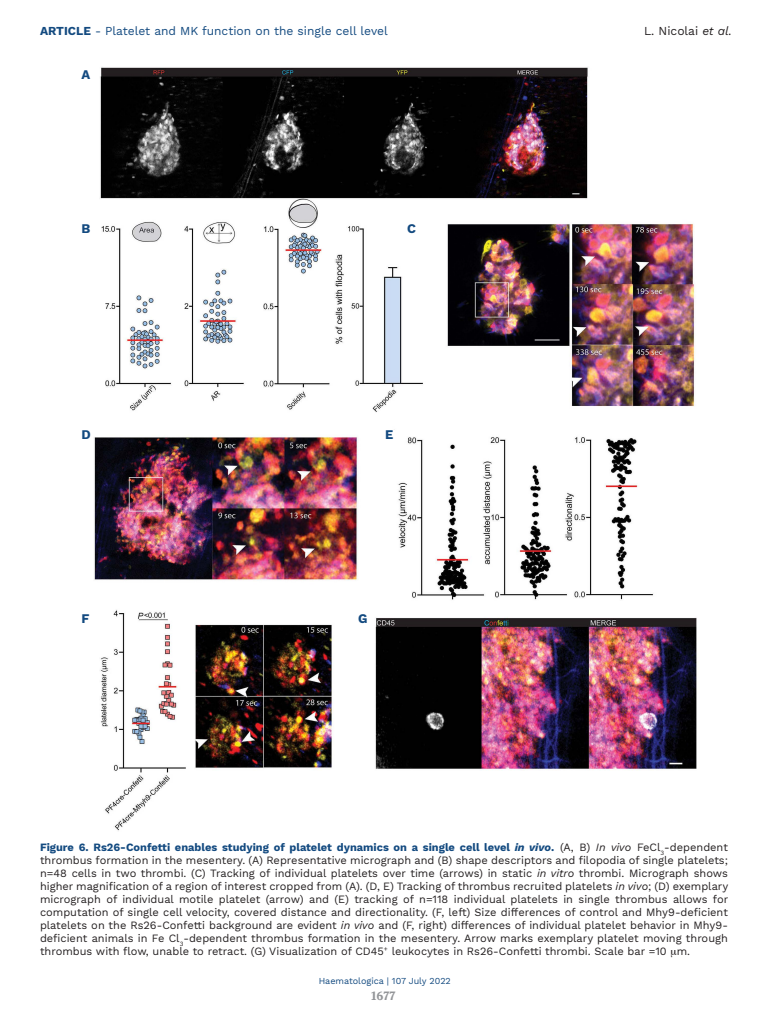
<style>
.page{position:relative;width:768px;height:1024px;background:#fff}
.page>*{position:absolute;margin:0;border:0;box-sizing:border-box;transform-origin:0 0}
.t1{font:700 13px "Work Sans";color:#134a80}
.t2{font:12px "Work Sans";color:#134a80}
.t3{font:12px "Work Sans";color:#231f20}
.t4{font:700 12px "Volkhov";color:#939598}
.t5{font:11px/13px "Work Sans";color:#231f20;text-align:justify}
.t6{font:9px "Work Sans";color:#134a80}
.s1{font-weight:700}
.s2{font-style:italic}
.s3{font-weight:700;color:#134a80}
.s4{font-weight:700;font-style:italic;color:#134a80}
</style>
<div class="page">
<img style="left:94px;top:67px;width:603px;height:764px">
<p class="t2" style="left:40px;top:24px;width:349px"><span class="s1">ARTICLE</span> - Platelet and MK function on the single cell level</p>
<p class="t3" style="left:644px;top:24px;width:89px">L. Nicolai <span class="s2">et al.</span></p>
<p class="t1" style="left:82px;top:67px;width:10px">A</p>
<p class="t1" style="left:82px;top:221px;width:10px">B</p>
<p class="t1" style="left:407px;top:221px;width:10px">C</p>
<p class="t1" style="left:82px;top:427px;width:11px">D</p>
<p class="t1" style="left:385px;top:427px;width:10px">E</p>
<p class="t1" style="left:82px;top:611px;width:9px">F</p>
<p class="t1" style="left:358px;top:611px;width:11px">G</p>
<p class="t5" style="left:40px;top:841px;width:690px"><span class="s3">Figure 6. Rs26-Confetti enables studying of platelet dynamics on a single cell level</span> <span class="s4">in vivo</span><span class="s3">.</span> (A, B) <span class="s2">In vivo</span> FeCl<sub>3</sub>-dependent thrombus formation in the mesentery. (A) Representative micrograph and (B) shape descriptors and filopodia of single platelets; n=48 cells in two thrombi. (C) Tracking of individual platelets over time (arrows) in static <span class="s2">in vitro</span> thrombi. Micrograph shows higher magnification of a region of interest cropped from (A). (D, E) Tracking of thrombus recruited platelets <span class="s2">in vivo</span>; (D) exemplary micrograph of individual motile platelet (arrow) and (E) tracking of n=118 individual platelets in single thrombus allows for computation of single cell velocity, covered distance and directionality. (F, left) Size differences of control and Mhy9-deficient platelets on the Rs26-Confetti background are evident <span class="s2">in vivo</span> and (F, right) differences of individual platelet behavior in Mhy9- deficient animals in Fe Cl<sub>3</sub>-dependent thrombus formation in the mesentery. Arrow marks exemplary platelet moving through thrombus with flow, unable to retract. (G) Visualization of CD45<sup>+</sup> leukocytes in Rs26-Confetti thrombi. Scale bar =10 m.</p>
<p class="t6" style="left:319px;top:976px;width:134px">Haematologica | 107 July 2022</p>
<p class="t4" style="left:371px;top:988px;width:26px">1677</p>
</div>
